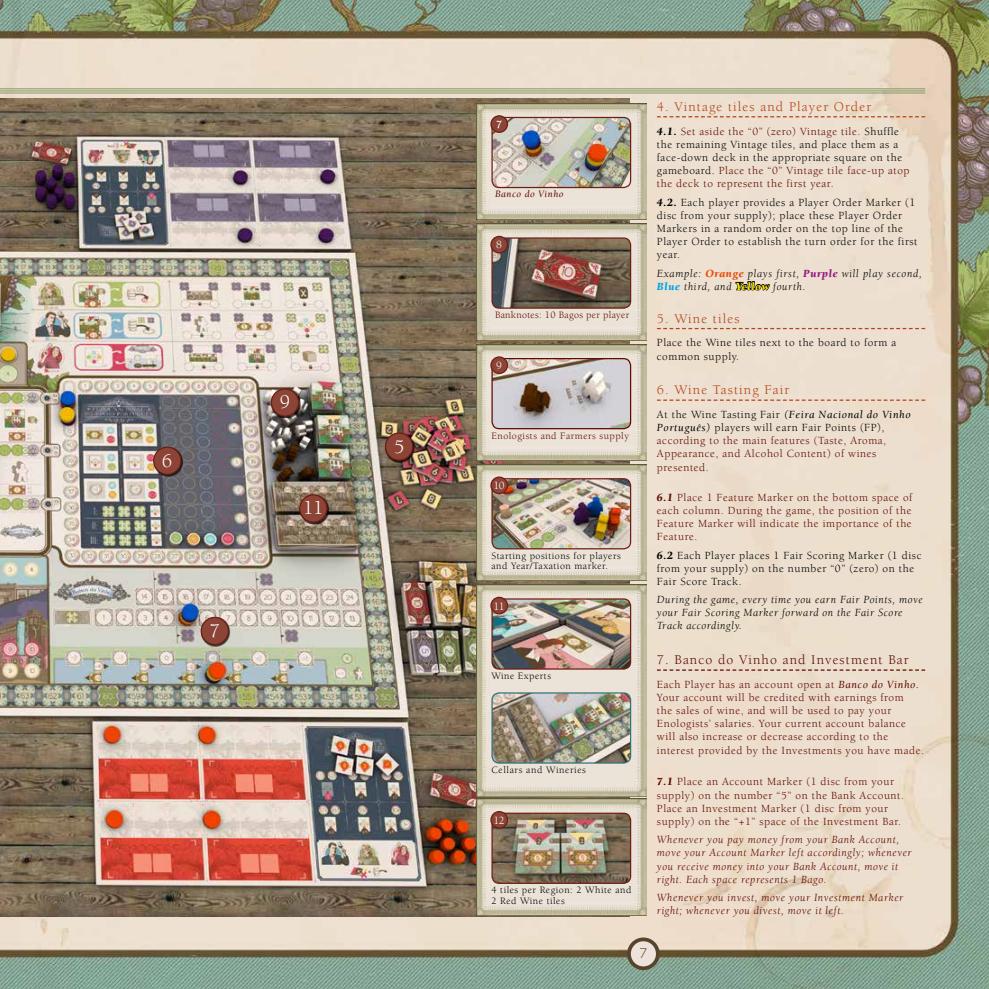
<style>
.page{position:relative;width:989px;height:989px;background:#fff}
.page>*{position:absolute;margin:0;border:0;box-sizing:border-box;transform-origin:0 0}
.t1{font:20px "Berkeley";color:#fff}
.t2{font:16.25px "Quaver Sans";color:#57452b}
.t3{font:13.75px "Berkeley";letter-spacing:.08em;color:#b44315}
.t4{font:13.75px "Berkeley";letter-spacing:.08em;color:#600a02}
.t5{font:11.25px/13.1px "Berkeley";letter-spacing:.05em;color:#600a02}
.t6{font:11.25px/13.1px "Berkeley";letter-spacing:.05em;color:#000}
.t7{font:italic 11.25px/13.1px "Berkeley";letter-spacing:.05em;color:#600a02}
.t8{font:italic 11.25px/13.1px "Berkeley";letter-spacing:.05em;color:#000}
.t9{font:11.25px "Berkeley";color:#fff}
.t10{font:10px/10px "Berkeley";letter-spacing:.05em;color:#000}
.t11{font:10px "Berkeley";letter-spacing:.03em;color:#600a02}
.t12{font:10px "Berkeley";letter-spacing:.05em;color:#600a02}
.t13{font:italic 10px "Berkeley";letter-spacing:.05em;color:#600a02}
.s1{font-weight:900;font-style:italic}
.s2{color:#600a02}
.s3{color:#820422}
.s4{font-weight:900;color:#e94d0a}
.s5{font-weight:900;color:#951881}
.s6{font-weight:900;color:#00a4e4}
.s7{font-weight:900;color:#fe0}
.s8{color:#000}
.s9{font-style:italic;color:#000}
.s10{font-style:italic}
</style>
<div class="page">
<img style="left:0;top:0;width:989px;height:989px">
<div style="left:629px;top:939px;width:29px;height:29px;background:#ede3da;border-radius:50%"></div>
<div style="left:627px;top:937px;width:32px;height:33px;border:4px solid #57452b;border-radius:50%"></div>
<hr style="left:0;top:88px;width:925px;height:1px;background:#859a65">
<hr style="left:0;top:90px;width:925px;height:1px;background:#859a65">
<hr style="left:0;top:93px;width:925px;height:1px;background:#859a65">
<svg style="left:657px;top:116px;width:268px;height:1px"></svg>
<svg style="left:657px;top:328px;width:268px;height:1px"></svg>
<svg style="left:657px;top:399px;width:268px;height:2px"></svg>
<svg style="left:657px;top:669px;width:268px;height:1px"></svg>
<svg style="left:734px;top:280px;width:36px;height:28px"></svg>
<img style="left:0;top:99px;width:629px;height:817px">
<div style="left:299px;top:494px;width:30px;height:30px;background:#000;opacity:.75"></div>
<div style="left:300px;top:495px;width:27px;height:27px;background:#8c4437;border-radius:50%"></div>
<div style="left:299px;top:494px;width:28px;height:28px;border:1px solid #6e1e14;border-radius:50%"></div>
<div style="left:271px;top:388px;width:30px;height:30px;background:#000;opacity:.75"></div>
<div style="left:271px;top:389px;width:27px;height:27px;background:#8c4437;border-radius:50%"></div>
<div style="left:271px;top:388px;width:28px;height:29px;border:1px solid #6e1e14;border-radius:50%"></div>
<div style="left:385px;top:432px;width:30px;height:30px;background:#000;opacity:.75"></div>
<div style="left:385px;top:433px;width:28px;height:27px;background:#8c4437;border-radius:50%"></div>
<div style="left:385px;top:432px;width:28px;height:29px;border:1px solid #6e1e14;border-radius:50%"></div>
<div style="left:201px;top:617px;width:30px;height:30px;background:#000;opacity:.75"></div>
<div style="left:201px;top:617px;width:27px;height:27px;background:#8c4437;border-radius:50%"></div>
<div style="left:201px;top:617px;width:28px;height:28px;border:1px solid #6e1e14;border-radius:50%"></div>
<div style="left:153px;top:447px;width:30px;height:29px;background:#000;opacity:.75"></div>
<div style="left:154px;top:447px;width:27px;height:27px;background:#8c4437;border-radius:50%"></div>
<div style="left:153px;top:446px;width:28px;height:29px;border:1px solid #6e1e14;border-radius:50%"></div>
<img style="left:476px;top:103px;width:170px;height:117px">
<img style="left:492px;top:117px;width:138px;height:70px">
<div style="left:491px;top:117px;width:140px;height:71px;border:1px solid #6e1e14;border-radius:7px"></div>
<div style="left:491px;top:116px;width:16px;height:16px;background:#8c4437;border-radius:50%"></div>
<div style="left:490px;top:115px;width:18px;height:18px;border:1px solid #6e1e14;border-radius:50%"></div>
<img style="left:476px;top:224px;width:170px;height:116px">
<img style="left:492px;top:238px;width:138px;height:70px">
<div style="left:491px;top:237px;width:140px;height:72px;border:1px solid #6e1e14;border-radius:7px"></div>
<div style="left:491px;top:236px;width:16px;height:17px;background:#8c4437;border-radius:50%"></div>
<div style="left:490px;top:236px;width:18px;height:17px;border:1px solid #6e1e14;border-radius:50%"></div>
<img style="left:476px;top:344px;width:170px;height:117px">
<img style="left:492px;top:358px;width:138px;height:70px">
<div style="left:491px;top:358px;width:140px;height:71px;border:1px solid #600a02;border-radius:7px"></div>
<div style="left:491px;top:357px;width:16px;height:16px;background:#8c4437;border-radius:50%"></div>
<div style="left:490px;top:356px;width:18px;height:18px;border:1px solid #6e1e14;border-radius:50%"></div>
<img style="left:476px;top:464px;width:170px;height:117px">
<img style="left:492px;top:479px;width:138px;height:70px">
<div style="left:491px;top:478px;width:140px;height:71px;border:1px solid #6e1e14;border-radius:7px"></div>
<div style="left:491px;top:477px;width:16px;height:16px;background:#8c4437;border-radius:50%"></div>
<div style="left:490px;top:476px;width:18px;height:18px;border:1px solid #6e1e14;border-radius:50%"></div>
<img style="left:476px;top:799px;width:170px;height:116px">
<img style="left:492px;top:813px;width:138px;height:70px">
<div style="left:491px;top:812px;width:140px;height:72px;border:1px solid #6e1e14;border-radius:7px"></div>
<div style="left:491px;top:811px;width:16px;height:17px;background:#8c4437;border-radius:50%"></div>
<div style="left:490px;top:811px;width:18px;height:17px;border:1px solid #6e1e14;border-radius:50%"></div>
<img style="left:476px;top:584px;width:170px;height:212px">
<img style="left:492px;top:599px;width:138px;height:70px">
<div style="left:491px;top:598px;width:140px;height:71px;border:1px solid #6e1e14;border-radius:7px"></div>
<div style="left:491px;top:597px;width:16px;height:17px;background:#8c4437;border-radius:50%"></div>
<div style="left:490px;top:596px;width:18px;height:18px;border:1px solid #6e1e14;border-radius:50%"></div>
<img style="left:492px;top:693px;width:138px;height:70px">
<div style="left:491px;top:692px;width:140px;height:71px;border:1px solid #327378;border-radius:7px"></div>
<h1 class="t1" style="left:162px;top:450px;width:12px">6</h1>
<h1 class="t1" style="left:210px;top:620px;width:12px">7</h1>
<h1 class="t1" style="left:280px;top:391px;width:12px">9</h1>
<h1 class="t1" style="left:303px;top:497px;width:22px">11</h1>
<h1 class="t1" style="left:394px;top:436px;width:12px">5</h1>
<p class="t9" style="left:496px;top:119px;width:7px">7</p>
<p class="t13" style="left:495px;top:189px;width:70px">Banco do Vinho</p>
<p class="t9" style="left:496px;top:239px;width:7px">8</p>
<p class="t11" style="left:495px;top:309px;width:136px">Banknotes: 10 Bagos per player</p>
<p class="t9" style="left:496px;top:360px;width:7px">9</p>
<p class="t12" style="left:491px;top:430px;width:139px">Enologists and Farmers supply</p>
<p class="t9" style="left:493px;top:480px;width:13px">10</p>
<p class="t10" style="left:491px;top:551px;width:131px">Starting positions for players and Year/Taxation marker.</p>
<p class="t9" style="left:493px;top:600px;width:13px">11</p>
<p class="t10" style="left:491px;top:671px;width:61px">Wine Experts</p>
<p class="t10" style="left:491px;top:765px;width:96px">Cellars and Wineries</p>
<p class="t9" style="left:493px;top:814px;width:13px">12</p>
<p class="t10" style="left:491px;top:885px;width:141px;line-height:10.6px">4 tiles per Region: 2 White and<br>2 Red Wine tiles</p>
<p class="t3" style="left:657px;top:99px;width:216px">4. Vintage tiles and Player Order</p>
<p class="t6" style="left:657px;top:125px;width:254px"><span class="s1">4.1.</span> <span class="s2">Set aside the “0” (zero) Vintage tile</span><span class="s3">.</span> Shuffle the remaining Vintage tiles, and place them as a face-down deck in the appropriate square on the gameboard. <span class="s2">Place the “0” Vintage tile face-up atop the deck to represent the first year.</span></p>
<p class="t6" style="left:657px;top:196px;width:262px"><span class="s1">4.2.</span> Each player provides a Player Order Marker (1 disc from your supply); place these Player Order Markers in a random order on the top line of the Player Order to establish the turn order for the first year.</p>
<p class="t8" style="left:657px;top:267px;width:266px">Example: <span class="s4">Orange</span> plays first, <span class="s5">Purple</span> will play second,<br><span class="s6">Blue</span> third, and <span class="s7">Yellow</span> fourth.</p>
<p class="t3" style="left:657px;top:311px;width:84px">5. Wine tiles</p>
<p class="t6" style="left:657px;top:336px;width:241px">Place the Wine tiles next to the board to form a common supply.</p>
<p class="t3" style="left:657px;top:383px;width:134px">6. Wine Tasting Fair</p>
<p class="t5" style="left:657px;top:408px;width:255px"><span class="s8">At the Wine Tasting Fair</span> <span class="s9">(Feira Nacional do Vinho Português)</span> <span class="s8">players will earn Fair Points (FP), </span>according to the main features (Taste, Aroma, Appearance, and Alcohol Content) of wines presented.</p>
<p class="t5" style="left:657px;top:491px;width:257px;text-align:justify"><span class="s1">6.1</span> Place 1 Feature Marker on the bottom space of each column. During the game, the position of the Feature Marker will indicate the importance of the Feature.</p>
<p class="t6" style="left:657px;top:548px;width:266px"><span class="s1">6.2</span> Each Player places 1 Fair Scoring Marker (1 disc from your supply) on the number “0” (zero) on the<br>Fair Score Track.</p>
<p class="t8" style="left:657px;top:593px;width:267px">During the game, every time you earn Fair Points, move your Fair Scoring Marker forward on the Fair Score<br>Track accordingly.</p>
<p class="t4" style="left:657px;top:652px;width:253px">7. Banco do Vinho and Investment Bar</p>
<p class="t5" style="left:657px;top:678px;width:268px">Each Player has an account open at <span class="s10">Banco do Vinho.<br></span>Your account will be credited with earnings from<br>the sales of wine, and will be used to pay your Enologists’ salaries. Your current account balance will also increase or decrease according to the interest provided by the Investments you have made.</p>
<p class="t5" style="left:657px;top:775px;width:248px"><span class="s1">7.1</span> Place an Account Marker (1 disc from your supply) on the number “5” on the Bank Account.<br>Place an Investment Marker (1 disc from your supply) on the “+1” space of the Investment Bar.</p>
<p class="t7" style="left:657px;top:833px;width:256px">Whenever you pay money from your Bank Account, move your Account Marker left accordingly; whenever you receive money into your Bank Account, move it right. Each space represents 1 Bago.</p>
<p class="t7" style="left:657px;top:891px;width:248px">Whenever you invest, move your Investment Marker right; whenever you divest, move it left.</p>
<h2 class="t2" style="left:640px;top:945px;width:9px">7</h2>
</div>
